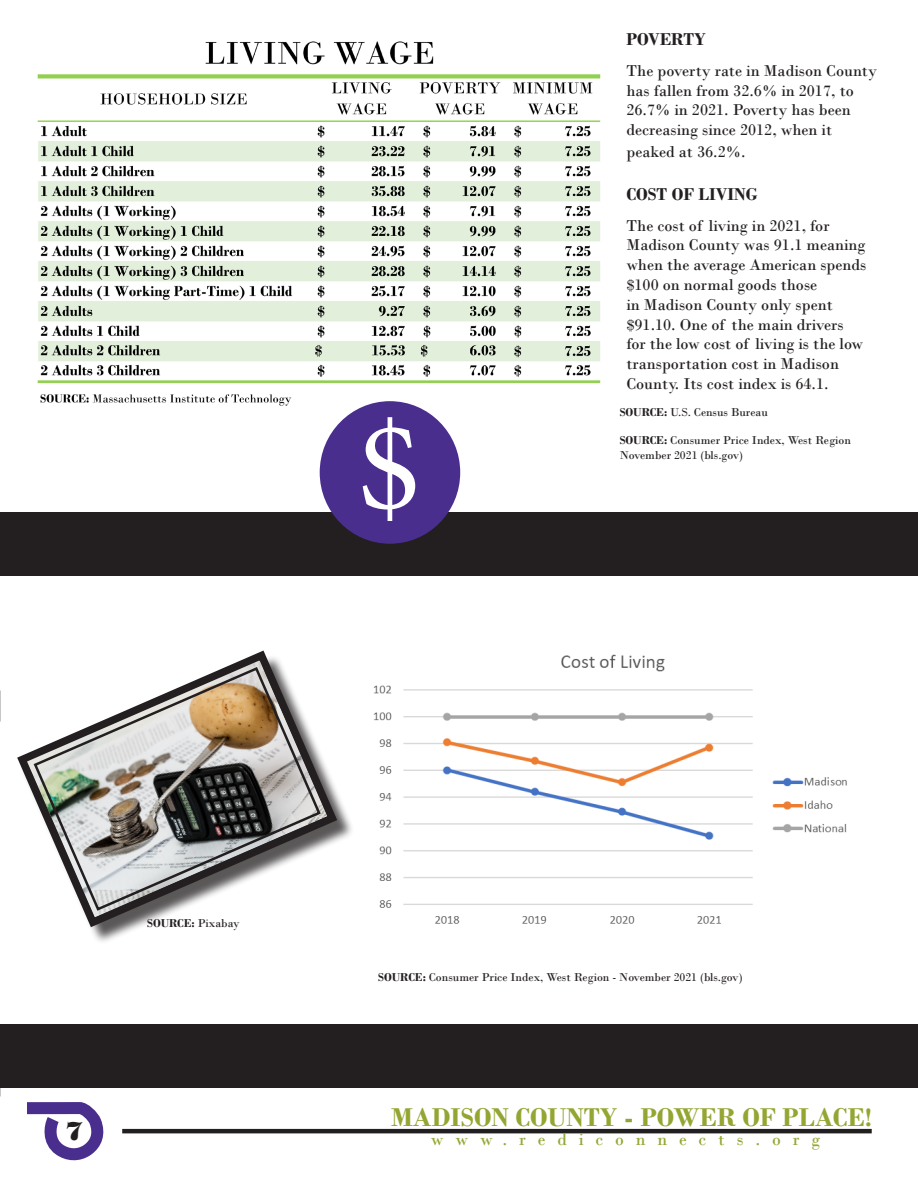
<style>
.page{position:relative;width:918px;height:1188px;background:#fff}
.page>*{position:absolute;margin:0;border:0;box-sizing:border-box;transform-origin:0 0}
.t1{font:135px "Minion Pro";color:#fff}
.t2{font:700 27px "Bodoni";color:#95a532}
.t3{font:27px "Bodoni MT Black";color:#231f20}
.t4{font:18px "Bodoni";letter-spacing:.66em;color:#95a532}
.t5{font:700 18px "Bodoni";color:#231f20}
.t6{font:16.5px/19.8px "Bodoni";color:#231f20}
.t7{font:12px/14.4px "Bodoni";color:#231f20}
.t8{font:700 12px "Bodoni";color:#231f20}
.s1{font-weight:700}
.s2{font-weight:400}
</style>
<div class="page">
<svg style="left:27px;top:1102px;width:77px;height:59px"></svg>
<hr style="left:122px;top:1129px;width:750px;height:4px;background:#231f20">
<img style="left:37px;top:41px;width:564px;height:374px">
<div style="left:0;top:512px;width:918px;height:63px;background:#231f20"></div>
<img style="left:373px;top:654px;width:474px;height:270px">
<div style="left:320px;top:401px;width:140px;height:143px;background:#4a2e8e;border-radius:50%"></div>
<div style="left:0;top:1024px;width:918px;height:63px;background:#231f20"></div>
<svg style="left:17px;top:650px;width:325px;height:282px"></svg>
<svg style="left:32px;top:665px;width:290px;height:247px"></svg>
<p class="t1" style="left:357px;top:377px;width:66px">$</p>
<p class="t5" style="left:626px;top:29px;width:81px">POVERTY</p>
<p class="t6" style="left:626px;top:61px;width:252px">The poverty rate in Madison County has fallen from 32.6% in 2017, to<br>26.7% in 2021. Poverty has been decreasing since 2012, when it</p>
<p class="t6" style="left:626px;top:142px;width:121px">peaked at 36.2%.</p>
<p class="t5" style="left:626px;top:183px;width:133px">COST OF LIVING</p>
<p class="t6" style="left:626px;top:215px;width:242px">The cost of living in 2021, for<br>Madison County was 91.1 meaning when the average American spends $100 on normal goods those<br>in Madison County only spent $91.10. One of the main drivers for the low cost of living is the low transportation cost in Madison<br>County. Its cost index is 64.1.</p>
<p class="t7" style="left:620px;top:405px;width:150px"><span class="s1">SOURCE:</span> U.S. Census Bureau</p>
<p class="t7" style="left:620px;top:433px;width:233px"><span class="s1">SOURCE:</span> Consumer Price Index, West Region<br>November 2021 (bls.gov)</p>
<p class="t8" style="left:147px;top:916px;width:94px">SOURCE: <span class="s2">Pixabay</span></p>
<h2 class="t3" style="left:66px;top:1115px;width:19px">7</h2>
<p class="t7" style="left:378px;top:970px;width:366px"><span class="s1">SOURCE:</span> Consumer Price Index, West Region - November 2021 (bls.gov)</p>
<h2 class="t2" style="left:391px;top:1101px;width:483px">MADISON COUNTY - POWER OF PLACE!</h2>
<p class="t4" style="left:431px;top:1129px;width:391px">www.rediconnects.org</p>
</div>
